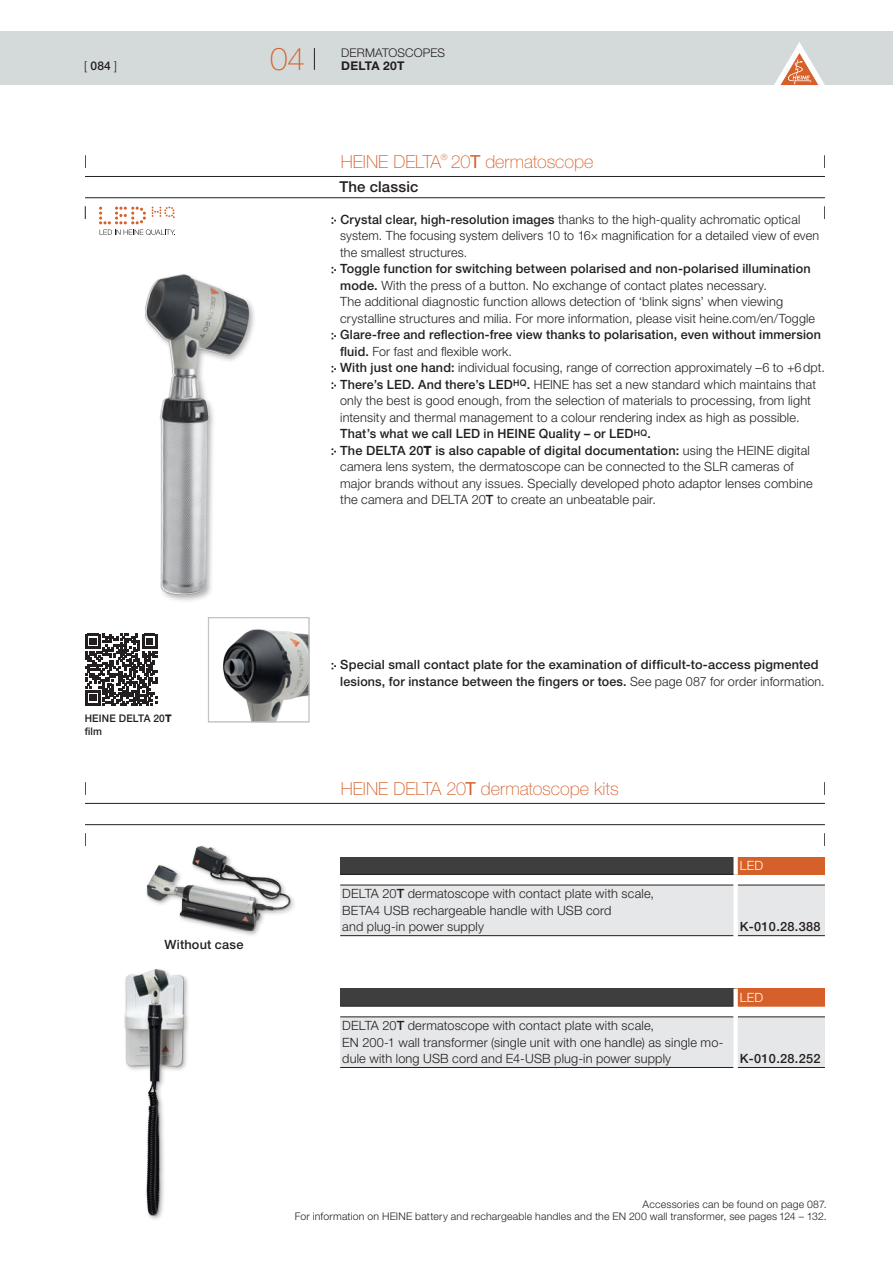
<style>
.page{position:relative;width:893px;height:1263px;background:#fff}
.page>*{position:absolute;margin:0;border:0;box-sizing:border-box;transform-origin:0 0}
.t1{font:100 31.5px "Helvetica Neue LT Std";color:#d66029}
.t2{font:100 18px "Helvetica Neue LT Std";color:#d66029}
.Produkt_subline{font:500 15px "Helvetica Neue LT Std";letter-spacing:.01em;color:#231f20}
.Bullet{font:300 12.75px/16.5px "Helvetica Neue LT Std";letter-spacing:.015em;color:#231f20}
.Einleitung{font:300 12.75px/16.5px "Helvetica Neue LT Std";letter-spacing:.015em;color:#231f20}
.Bullet-2{font:500 12.75px/16.5px "Helvetica Neue LT Std";letter-spacing:.015em;color:#231f20}
.Einleitung-2{font:500 12.75px "Helvetica Neue LT Std";letter-spacing:.025em;color:#231f20}
.Einleitung-3{font:300 12.75px "Helvetica Neue LT Std";letter-spacing:.005em;color:#fff}
.Kolumnentitel{font:300 12px "Helvetica Neue LT Std";letter-spacing:.005em;color:#231f20}
.Kolumnentitel-2{font:700 12px "Helvetica Neue LT Std";letter-spacing:.02em;color:#231f20}
.t3{font:500 12px "Helvetica Neue LT Std";color:#231f20}
.Fußnote{font:300 10.5px "Helvetica Neue LT Std";letter-spacing:.02em;color:#231f20}
.Bullet-3{font:500 10.5px/12.6px "Helvetica Neue LT Std";letter-spacing:.02em;color:#231f20}
.s1{font-weight:300}
.s2{font-weight:400}
.s3{font-weight:500}
.s4{font-weight:800}
</style>
<div class="page">
<div style="left:0;top:32px;width:893px;height:53px;background:#d4d9d9"></div>
<svg style="left:314px;top:48px;width:1px;height:22px"></svg>
<svg style="left:774px;top:42px;width:51px;height:43px"></svg>
<div style="left:142px;top:272px;width:115px;height:331px;background:#231f20;opacity:.35"></div>
<img style="left:145px;top:274px;width:104px;height:321px">
<div style="left:145px;top:844px;width:152px;height:94px;background:#231f20;opacity:.35"></div>
<div style="left:147px;top:846px;width:144px;height:85px;background:#231f20;opacity:.35"></div>
<img style="left:147px;top:846px;width:141px;height:76px">
<img style="left:223px;top:629px;width:84px;height:91px">
<div style="left:208px;top:617px;width:101px;height:105px;border:1px solid #bcbdc0"></div>
<div style="left:122px;top:967px;width:68px;height:255px;background:#231f20;opacity:.35"></div>
<div style="left:125px;top:969px;width:59px;height:246px;background:#231f20;opacity:.35"></div>
<img style="left:125px;top:969px;width:35px;height:246px">
<hr style="left:85px;top:176px;width:740px;height:1px;background:#231f20">
<hr style="left:85px;top:197px;width:740px;height:1px;background:#231f20">
<svg style="left:85px;top:155px;width:1px;height:13px"></svg>
<svg style="left:85px;top:206px;width:1px;height:13px"></svg>
<svg style="left:824px;top:155px;width:1px;height:13px"></svg>
<svg style="left:824px;top:206px;width:1px;height:13px"></svg>
<svg style="left:332px;top:217px;width:4px;height:7px"></svg>
<svg style="left:332px;top:267px;width:4px;height:6px"></svg>
<svg style="left:332px;top:333px;width:4px;height:6px"></svg>
<svg style="left:332px;top:366px;width:4px;height:6px"></svg>
<svg style="left:332px;top:382px;width:4px;height:7px"></svg>
<svg style="left:332px;top:448px;width:4px;height:7px"></svg>
<svg style="left:332px;top:663px;width:4px;height:6px"></svg>
<hr style="left:85px;top:803px;width:740px;height:1px;background:#231f20">
<hr style="left:85px;top:824px;width:740px;height:1px;background:#231f20">
<svg style="left:85px;top:782px;width:1px;height:13px"></svg>
<svg style="left:85px;top:833px;width:1px;height:13px"></svg>
<svg style="left:824px;top:782px;width:1px;height:13px"></svg>
<svg style="left:824px;top:833px;width:1px;height:13px"></svg>
<svg style="left:86px;top:634px;width:71px;height:71px"></svg>
<svg style="left:99px;top:206px;width:76px;height:29px"></svg>
<div style="left:340px;top:857px;width:396px;height:17px;background:#3e3e3f"></div>
<div style="left:736px;top:857px;width:89px;height:17px;background:#d66029"></div>
<div style="left:340px;top:886px;width:485px;height:49px;background:#e6e7e9"></div>
<hr style="left:738px;top:885px;width:87px;height:1px;background:#231f20">
<hr style="left:738px;top:935px;width:87px;height:1px;background:#231f20">
<div style="left:733px;top:857px;width:5px;height:17px;background:#fff"></div>
<hr style="left:340px;top:885px;width:393px;height:1px;background:#231f20">
<hr style="left:340px;top:935px;width:393px;height:1px;background:#231f20">
<hr style="left:738px;top:874px;width:87px;height:1px;background:#d66029">
<hr style="left:340px;top:874px;width:393px;height:1px;background:#231f20">
<div style="left:733px;top:885px;width:5px;height:51px;background:#fff"></div>
<div style="left:340px;top:988px;width:396px;height:18px;background:#3e3e3f"></div>
<div style="left:736px;top:988px;width:89px;height:18px;background:#d66029"></div>
<div style="left:340px;top:1017px;width:485px;height:50px;background:#e6e7e9"></div>
<hr style="left:738px;top:1016px;width:87px;height:1px;background:#231f20">
<hr style="left:738px;top:1067px;width:87px;height:1px;background:#231f20">
<div style="left:733px;top:988px;width:5px;height:18px;background:#fff"></div>
<hr style="left:340px;top:1016px;width:393px;height:1px;background:#231f20">
<hr style="left:340px;top:1067px;width:393px;height:1px;background:#231f20">
<hr style="left:738px;top:1006px;width:87px;height:1px;background:#d66029">
<hr style="left:340px;top:1006px;width:393px;height:1px;background:#231f20">
<div style="left:733px;top:1017px;width:5px;height:51px;background:#fff"></div>
<p class="t3" style="left:84px;top:58px;width:35px"><span class="s1">[</span> 084 <span class="s1">]</span></p>
<h1 class="t1" style="left:270px;top:41px;width:36px">04</h1>
<p class="Kolumnentitel" style="left:341px;top:45px;width:105px">DERMATOSCOPES</p>
<p class="Kolumnentitel-2" style="left:341px;top:58px;width:65px">DELTA 20T</p>
<p class="t2" style="left:341px;top:151px;width:254px">HEINE DELTA<sup>®</sup> 20<span class="s2">T</span> dermatoscope</p>
<p class="Produkt_subline" style="left:339px;top:178px;width:80px">The classic</p>
<p class="Bullet" style="left:340px;top:211px;width:480px"><span class="s3">Crystal clear, high-resolution images</span> thanks to the high-quality achromatic optical system. The focusing system delivers 10 to 16× magnification for a detailed view of even the smallest structures.</p>
<p class="Bullet" style="left:340px;top:260px;width:476px"><span class="s3">Toggle function for switching between polarised and non-polarised illumination mode.</span> With the press of a button. No exchange of contact plates necessary.<br>The additional diagnostic function allows detection of ‘blink signs’ when viewing crystalline structures and milia. For more information, please visit heine.com/en/Toggle</p>
<p class="Bullet-2" style="left:340px;top:326px;width:482px">Glare-free and reflection-free view thanks to polarisation, even without immersion fluid. <span class="s1">For fast and flexible work.</span></p>
<p class="Bullet" style="left:340px;top:359px;width:486px"><span class="s3">With just one hand:</span> individual focusing, range of correction approximately –6 to +6dpt.</p>
<p class="Bullet" style="left:340px;top:376px;width:477px"><span class="s3">There’s LED. And there’s LED</span><sup>HQ</sup><span class="s3">.</span> HEINE has set a new standard which maintains that only the best is good enough, from the selection of materials to processing, from light intensity and thermal management to a colour rendering index as high as possible.<br><span class="s3">That’s what we call LED in HEINE Quality – or LED</span><sup>HQ</sup><span class="s3">.</span></p>
<p class="Bullet" style="left:340px;top:442px;width:474px"><span class="s3">The DELTA 20</span><span class="s4">T</span> <span class="s3">is also capable of digital documentation:</span> using the HEINE digital camera lens system, the dermatoscope can be connected to the SLR cameras of major brands without any issues. Specially developed photo adaptor lenses combine the camera and DELTA 20<span class="s3">T</span> to create an unbeatable pair.</p>
<p class="Bullet-3" style="left:85px;top:712px;width:89px">HEINE DELTA 20<span class="s4">T </span>film</p>
<p class="Einleitung-2" style="left:165px;top:937px;width:80px">Without case</p>
<p class="Bullet-2" style="left:340px;top:656px;width:486px">Special small contact plate for the examination of difficult-to-access pigmented lesions, for instance between the fingers or toes. <span class="s1">See page 087 for order information.</span></p>
<p class="t2" style="left:341px;top:778px;width:279px">HEINE DELTA 20<span class="s2">T</span> dermatoscope kits</p>
<p class="Einleitung" style="left:342px;top:885px;width:313px">DELTA 20<span class="s3">T</span> dermatoscope with contact plate with scale,<br>BETA4 USB rechargeable handle with USB cord<br>and plug-in power supply</p>
<p class="Einleitung-3" style="left:740px;top:858px;width:25px">LED</p>
<p class="Einleitung-2" style="left:740px;top:919px;width:82px">K-010.28.388</p>
<p class="Einleitung" style="left:342px;top:1017px;width:383px">DELTA 20<span class="s3">T</span> dermatoscope with contact plate with scale,<br>EN 200-1 wall transformer (single unit with one handle) as single mo&shy;dule with long USB cord and E4-USB plug-in power supply</p>
<p class="Einleitung-3" style="left:740px;top:990px;width:25px">LED</p>
<p class="Einleitung-2" style="left:740px;top:1051px;width:82px">K-010.28.252</p>
<p class="Fußnote" style="left:643px;top:1198px;width:185px">Accessories can be found on page 087.</p>
<p class="Fußnote" style="left:295px;top:1210px;width:533px">For information on HEINE battery and rechargeable handles and the EN 200 wall transformer, see pages 124 – 132.</p>
</div>
